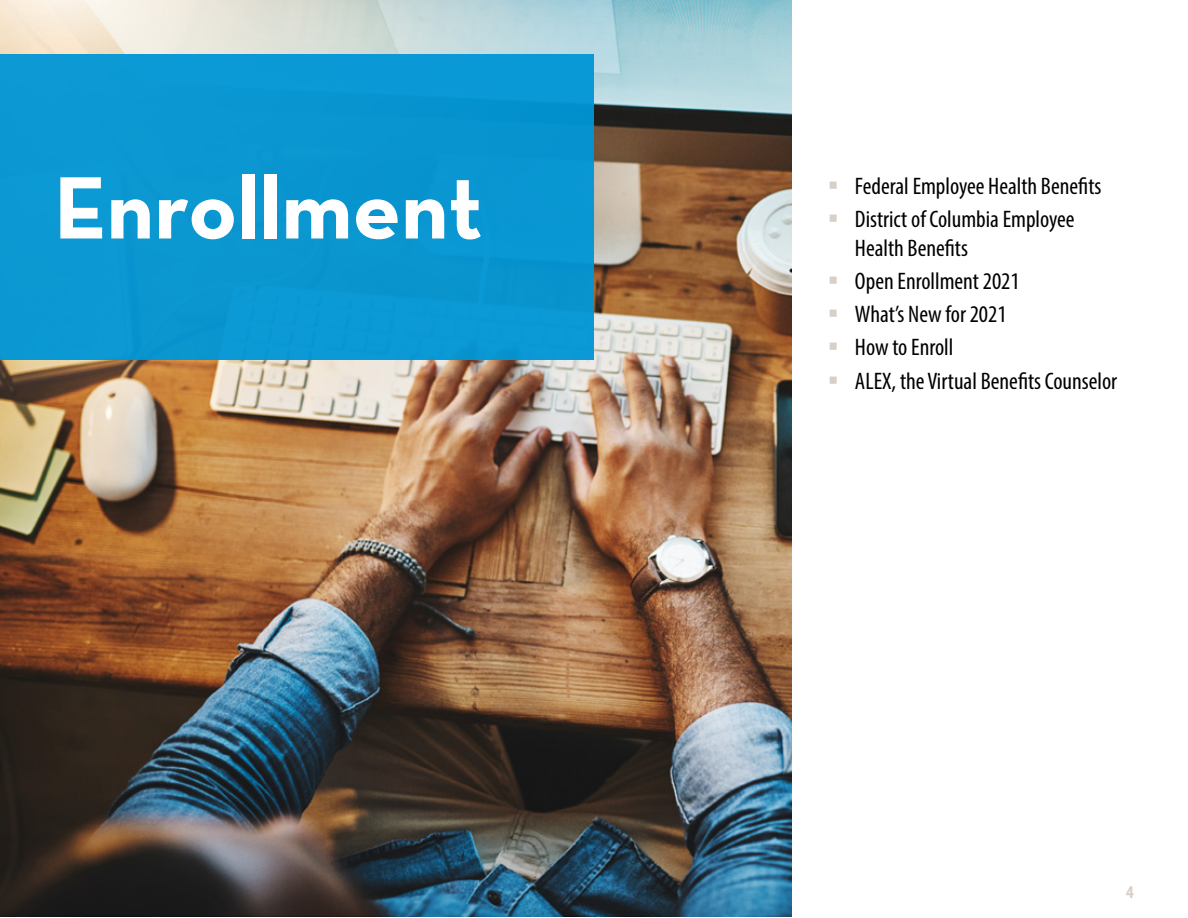
<style>
.page{position:relative;width:1188px;height:918px;background:#fff}
.page>*{position:absolute;margin:0;border:0;box-sizing:border-box;transform-origin:0 0}
.t1{font:700 90px "Neutra Text";color:#fff}
.t2{font:condensed 24px/33.3px "Myriad Pro";color:#000}
.t3{font:700 condensed 18px "Myriad Pro";color:#d8cfc6}
</style>
<div class="page">
<img style="left:0;top:0;width:792px;height:917px">
<div style="left:0;top:54px;width:594px;height:306px;background:#0b97d2"></div>
<h1 class="t1" style="left:54px;top:152px;width:430px">Enrollment</h1>
<p class="t2" style="left:855px;top:169px;width:248px">Federal Employee Health Benefits<br>District of Columbia Employee</p>
<p class="t2" style="left:855px;top:231px;width:264px">Health Benefits<br>Open Enrollment 2021<br>What’s New for 2021<br>How to Enroll<br>ALEX, the Virtual Benefits Counselor</p>
<p class="t3" style="left:1126px;top:881px;width:9px">4</p>
</div>
